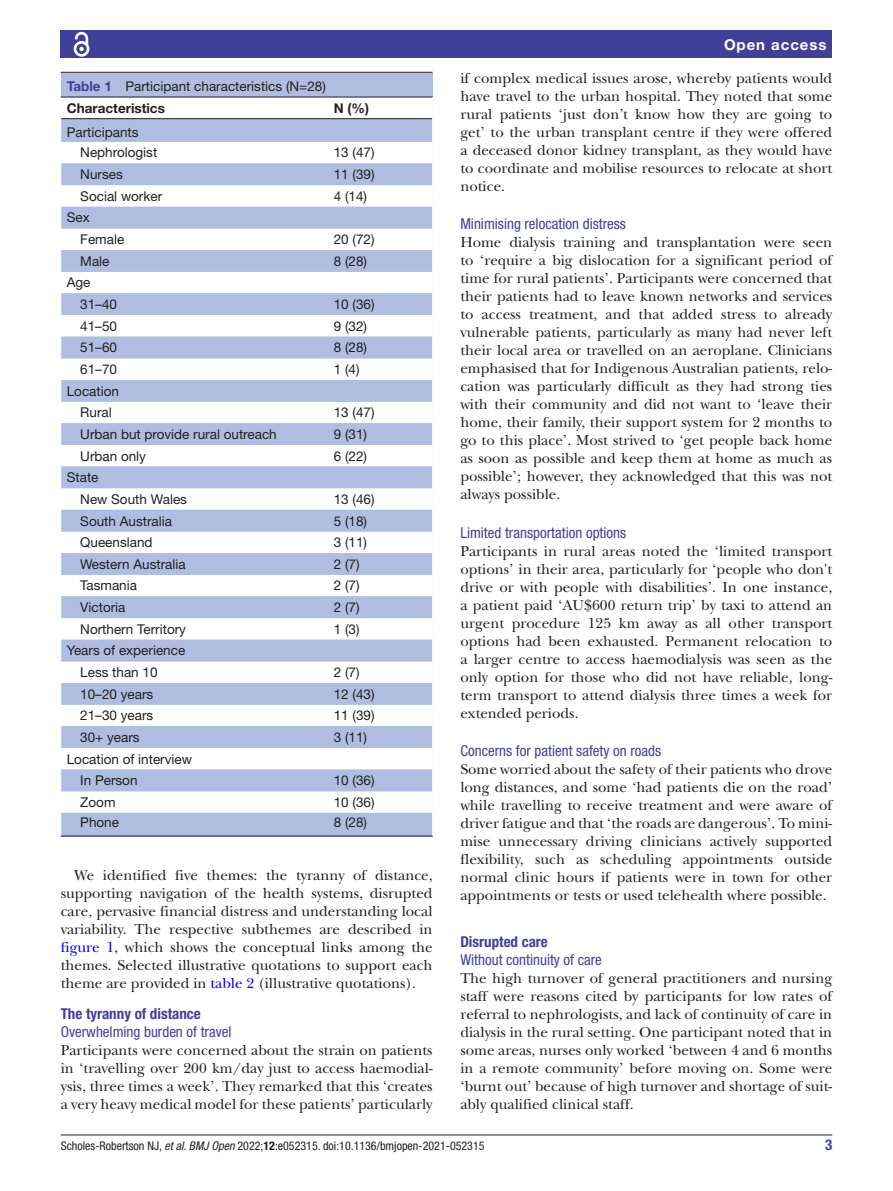
<style>
.page{position:relative;width:893px;height:1191px;background:#fff}
.page>*{position:absolute;margin:0;border:0;box-sizing:border-box;transform-origin:0 0}
.t1{font:15px/18px "New Baskerville";color:#231f20;text-align:justify}
.t2{font:condensed 15px "Helvetica Neue LT Std";color:#414099}
.t3{font:700 condensed 15px "Helvetica Neue LT Std";color:#414099}
.t4{font:700 15px "Helvetica Neue LT Std";letter-spacing:.065em;color:#fff}
.t5{font:13.5px/21.6px "Helvetica Neue LT Std";color:#231f20}
.t6{font:700 13.5px "Helvetica Neue LT Std";color:#231f20}
.t7{font:condensed 12px "Helvetica Neue LT Std";color:#231f20}
.s1{font-weight:700;color:#414099}
.s2{font-weight:700}
.s3{color:#00f}
.s4{font-style:italic}
</style>
<div class="page">
<hr style="left:61px;top:1134px;width:771px;height:1px;background:#231f20">
<div style="left:61px;top:31px;width:771px;height:27px;background:#414099"></div>
<svg style="left:73px;top:31px;width:17px;height:26px"></svg>
<div style="left:61px;top:73px;width:372px;height:763px;background:#afbde1"></div>
<hr style="left:61px;top:72px;width:372px;height:1px;background:#231f20">
<div style="left:61px;top:98px;width:371px;height:20px;background:#fff"></div>
<svg style="left:61px;top:119px;width:371px;height:716px"></svg>
<hr style="left:61px;top:97px;width:267px;height:1px;background:#231f20">
<hr style="left:61px;top:118px;width:267px;height:1px;background:#231f20">
<hr style="left:328px;top:97px;width:105px;height:1px;background:#231f20">
<hr style="left:328px;top:118px;width:104px;height:1px;background:#231f20">
<hr style="left:61px;top:835px;width:267px;height:1px;background:#231f20">
<hr style="left:328px;top:835px;width:105px;height:1px;background:#231f20">
<svg style="left:432px;top:97px;width:1px;height:738px"></svg>
<p class="t5" style="left:67px;top:75px;width:261px;line-height:22px"><span class="s1">Table 1</span> Participant characteristics (N=28)<br><span class="s2">Characteristics</span></p>
<p class="t5" style="left:80px;top:122px;width:79px;line-height:20.1px;text-indent:-14px">Participants<br>Nephrologist</p>
<p class="t6" style="left:334px;top:99px;width:37px">N (%)</p>
<p class="t5" style="left:334px;top:142px;width:42px">13 (47)</p>
<p class="t5" style="left:80px;top:163px;width:44px">Nurses</p>
<p class="t5" style="left:334px;top:163px;width:42px">11 (39)</p>
<p class="t5" style="left:80px;top:185px;width:83px">Social worker</p>
<p class="t5" style="left:334px;top:185px;width:35px">4 (14)</p>
<p class="t5" style="left:80px;top:207px;width:46px;text-indent:-14px">Sex<br>Female</p>
<p class="t5" style="left:334px;top:228px;width:42px">20 (72)</p>
<p class="t5" style="left:80px;top:250px;width:31px">Male</p>
<p class="t5" style="left:334px;top:250px;width:35px">8 (28)</p>
<p class="t5" style="left:80px;top:271px;width:38px;text-indent:-14px">Age<br>31–40</p>
<p class="t5" style="left:334px;top:293px;width:42px">10 (36)</p>
<p class="t5" style="left:80px;top:315px;width:38px">41–50</p>
<p class="t5" style="left:334px;top:315px;width:35px">9 (32)</p>
<p class="t5" style="left:80px;top:336px;width:38px">51–60</p>
<p class="t5" style="left:334px;top:336px;width:35px">8 (28)</p>
<p class="t5" style="left:80px;top:358px;width:38px">61–70</p>
<p class="t5" style="left:334px;top:358px;width:27px">1 (4)</p>
<p class="t5" style="left:67px;top:380px;width:54px;text-align:center">Location<br>Rural</p>
<p class="t5" style="left:334px;top:401px;width:42px">13 (47)</p>
<p class="t5" style="left:80px;top:423px;width:198px">Urban but provide rural outreach</p>
<p class="t5" style="left:334px;top:423px;width:35px">9 (31)</p>
<p class="t5" style="left:80px;top:445px;width:67px">Urban only</p>
<p class="t5" style="left:334px;top:445px;width:35px">6 (22)</p>
<p class="t5" style="left:80px;top:466px;width:108px;text-indent:-14px">State<br>New South Wales</p>
<p class="t5" style="left:334px;top:488px;width:42px">13 (46)</p>
<p class="t5" style="left:80px;top:510px;width:93px">South Australia</p>
<p class="t5" style="left:334px;top:510px;width:35px">5 (18)</p>
<p class="t5" style="left:80px;top:531px;width:74px">Queensland</p>
<p class="t5" style="left:334px;top:531px;width:35px">3 (11)</p>
<p class="t5" style="left:80px;top:553px;width:107px">Western Australia</p>
<p class="t5" style="left:334px;top:553px;width:27px">2 (7)</p>
<p class="t5" style="left:80px;top:574px;width:58px">Tasmania</p>
<p class="t5" style="left:334px;top:574px;width:27px">2 (7)</p>
<p class="t5" style="left:80px;top:596px;width:47px">Victoria</p>
<p class="t5" style="left:334px;top:596px;width:27px">2 (7)</p>
<p class="t5" style="left:80px;top:618px;width:107px">Northern Territory</p>
<p class="t5" style="left:334px;top:618px;width:27px">1 (3)</p>
<p class="t5" style="left:80px;top:639px;width:106px;text-indent:-14px">Years of experience<br>Less than 10</p>
<p class="t5" style="left:334px;top:661px;width:27px">2 (7)</p>
<p class="t5" style="left:80px;top:683px;width:75px">10–20 years</p>
<p class="t5" style="left:334px;top:683px;width:42px">12 (43)</p>
<p class="t5" style="left:80px;top:704px;width:75px">21–30 years</p>
<p class="t5" style="left:334px;top:704px;width:42px">11 (39)</p>
<p class="t5" style="left:80px;top:726px;width:61px">30+ years</p>
<p class="t5" style="left:334px;top:726px;width:35px">3 (11)</p>
<p class="t5" style="left:80px;top:748px;width:113px;text-indent:-14px">Location of interview<br>In Person</p>
<p class="t5" style="left:334px;top:769px;width:42px">10 (36)</p>
<p class="t5" style="left:80px;top:791px;width:37px">Zoom</p>
<p class="t5" style="left:334px;top:791px;width:42px">10 (36)</p>
<p class="t5" style="left:80px;top:811px;width:40px">Phone</p>
<p class="t5" style="left:334px;top:811px;width:35px">8 (28)</p>
<p class="t1" style="left:61px;top:866px;width:373px;text-indent:14px">We identified five themes: the tyranny of distance, supporting navigation of the health systems, disrupted care, pervasive financial distress and understanding local variability. The respective subthemes are described in <span class="s3">figure 1</span>, which shows the conceptual links among the themes. Selected illustrative quotations to support each theme are provided in <span class="s3">table 2</span> (illustrative quotations).</p>
<p class="t3" style="left:61px;top:1005px;width:142px">The tyranny of distance</p>
<p class="t2" style="left:61px;top:1023px;width:172px">Overwhelming burden of travel</p>
<p class="t1" style="left:61px;top:1041px;width:373px">Participants were concerned about the strain on patients in ‘travelling over 200 km/day just to access haemodial&shy;ysis, three times a week’. They remarked that this ‘creates a very heavy medical model for these patients’ particularly</p>
<p class="t4" style="left:724px;top:35px;width:104px">Open access</p>
<p class="t1" style="left:460px;top:69px;width:373px">if complex medical issues arose, whereby patients would have travel to the urban hospital. They noted that some rural patients ‘just don’t know how they are going to get’ to the urban transplant centre if they were offered a deceased donor kidney transplant, as they would have to coordinate and mobilise resources to relocate at short notice.</p>
<p class="t2" style="left:460px;top:215px;width:167px">Minimising relocation distress</p>
<p class="t1" style="left:460px;top:233px;width:373px">Home dialysis training and transplantation were seen to ‘require a big dislocation for a significant period of time for rural patients’. Participants were concerned that their patients had to leave known networks and services to access treatment, and that added stress to already vulnerable patients, particularly as many had never left their local area or travelled on an aeroplane. Clinicians emphasised that for Indigenous Australian patients, relo&shy;cation was particularly difficult as they had strong ties with their community and did not want to ‘leave their home, their family, their support system for 2 months to go to this place’. Most strived to ‘get people back home as soon as possible and keep them at home as much as possible’; however, they acknowledged that this was not always possible.</p>
<p class="t2" style="left:460px;top:523px;width:167px">Limited transportation options</p>
<p class="t1" style="left:460px;top:542px;width:373px">Participants in rural areas noted the ‘limited transport options’ in their area, particularly for ‘people who don't drive or with people with disabilities’. In one instance, a patient paid ‘AU$600 return trip’ by taxi to attend an urgent procedure 125 km away as all other transport options had been exhausted. Permanent relocation to a larger centre to access haemodialysis was seen as the only option for those who did not have reliable, long&shy;term transport to attend dialysis three times a week for extended periods.</p>
<p class="t2" style="left:460px;top:742px;width:202px">Concerns for patient safety on roads</p>
<p class="t1" style="left:460px;top:760px;width:373px">Some worried about the safety of their patients who drove long distances, and some ‘had patients die on the road’ while travelling to receive treatment and were aware of driver fatigue and that ‘the roads are dangerous’. To mini&shy;mise unnecessary driving clinicians actively supported flexibility, such as scheduling appointments outside normal clinic hours if patients were in town for other appointments or tests or used telehealth where possible.</p>
<p class="t3" style="left:460px;top:933px;width:89px">Disrupted care</p>
<p class="t2" style="left:460px;top:951px;width:143px">Without continuity of care</p>
<p class="t1" style="left:460px;top:969px;width:373px">The high turnover of general practitioners and nursing staff were reasons cited by participants for low rates of referral to nephrologists, and lack of continuity of care in dialysis in the rural setting. One participant noted that in some areas, nurses only worked ‘between 4 and 6 months in a remote community’ before moving on. Some were ‘burnt out’ because of high turnover and shortage of suit&shy;ably qualified clinical staff.</p>
<p class="t7" style="left:61px;top:1138px;width:425px">Scholes-Robertson NJ, <span class="s4">et al</span>. <span class="s4">BMJ Open</span> 2022;<span class="s2">12</span>:e052315. doi:10.1136/bmjopen-2021-052315</p>
<p class="t3" style="left:825px;top:1135px;width:9px">3</p>
</div>
